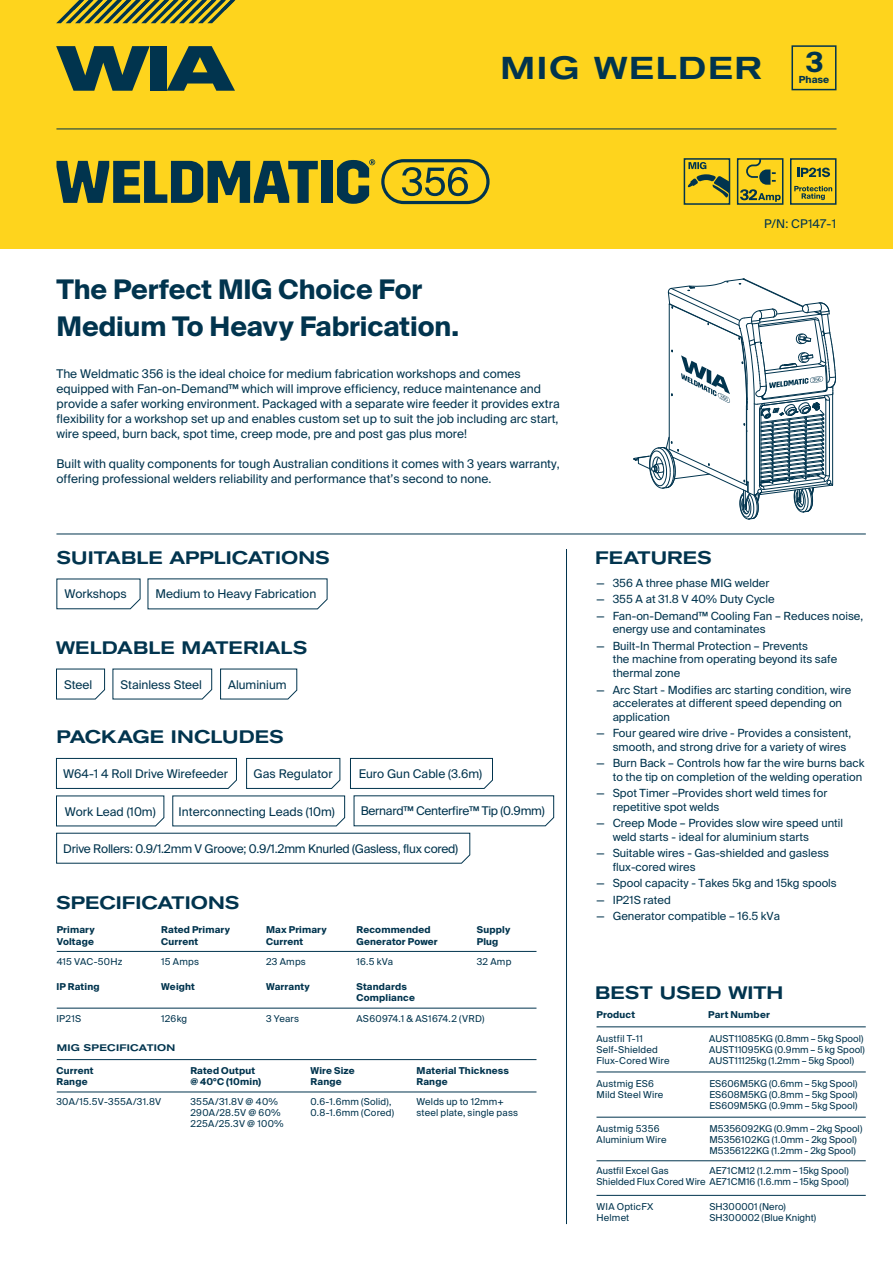
<style>
.page{position:relative;width:893px;height:1263px;background:#fff}
.page>*{position:absolute;margin:0;border:0;box-sizing:border-box;transform-origin:0 0}
.t1{font:500 expanded 31.5px "Akzidenz Grotesk BE";letter-spacing:.05em;color:#01344e}
.t2{font:700 27.75px "Suisse Intl";color:#01344e}
.t3{font:700 27px/37.5px "Suisse Intl";letter-spacing:-.005em;color:#01344e}
.t4{font:500 expanded 18px "Akzidenz Grotesk BE";letter-spacing:.005em;color:#01344e}
.t5{font:12px/15px "Suisse Intl";color:#01344e}
.t6{font:12px "Suisse Intl";letter-spacing:-.02em;color:#01344e}
.t7{font:11.25px/13.5px "Suisse Intl";color:#01344e}
.t8{font:700 9.75px "Suisse Intl";letter-spacing:.005em;color:#01344e}
.t9{font:9.45px/11.2px "Suisse Intl";letter-spacing:.01em;color:#01344e}
.t10{font:700 9.45px/11.1px "Suisse Intl";letter-spacing:.02em;color:#01344e}
.t11{font:9.45px "Suisse Intl";letter-spacing:.03em;color:#01344e}
.t12{font:500 expanded 9.45px "Akzidenz Grotesk BE";letter-spacing:.03em;color:#01344e}
</style>
<div class="page">
<div style="left:0;top:0;width:893px;height:249px;background:#fed41d"></div>
<hr style="left:56px;top:129px;width:780px;height:1px;background:#01344e">
<hr style="left:566px;top:549px;width:1px;height:675px;background:#01344e">
<hr style="left:56px;top:534px;width:810px;height:1px;background:#01344e">
<svg style="left:791px;top:45px;width:45px;height:45px"></svg>
<svg style="left:56px;top:668px;width:49px;height:32px"></svg>
<svg style="left:112px;top:668px;width:100px;height:32px"></svg>
<svg style="left:220px;top:668px;width:78px;height:32px"></svg>
<hr style="left:57px;top:951px;width:479px;height:1px;background:#01344e">
<hr style="left:57px;top:1008px;width:479px;height:1px;background:#01344e">
<hr style="left:57px;top:1091px;width:479px;height:1px;background:#01344e">
<hr style="left:57px;top:1059px;width:479px;height:1px;background:#01344e">
<svg style="left:56px;top:758px;width:181px;height:31px"></svg>
<svg style="left:246px;top:758px;width:95px;height:31px"></svg>
<svg style="left:350px;top:758px;width:143px;height:31px"></svg>
<svg style="left:56px;top:795px;width:498px;height:69px"></svg>
<hr style="left:596px;top:1026px;width:270px;height:1px;background:#01344e">
<hr style="left:596px;top:1117px;width:270px;height:1px;background:#01344e">
<hr style="left:596px;top:1071px;width:270px;height:1px;background:#01344e">
<hr style="left:596px;top:1160px;width:270px;height:1px;background:#01344e">
<hr style="left:596px;top:1195px;width:270px;height:1px;background:#01344e">
<svg style="left:740px;top:161px;width:40px;height:41px"></svg>
<svg style="left:687px;top:162px;width:40px;height:36px"></svg>
<div style="left:684px;top:158px;width:46px;height:47px;border:2px solid #01344e"></div>
<div style="left:737px;top:158px;width:46px;height:47px;border:2px solid #01344e"></div>
<svg style="left:56px;top:161px;width:262px;height:42px"></svg>
<div style="left:321px;top:161px;width:12px;height:42px;background:#01344e"></div>
<svg style="left:381px;top:159px;width:109px;height:45px"></svg>
<svg style="left:337px;top:159px;width:38px;height:45px"></svg>
<svg style="left:633px;top:278px;width:203px;height:242px"></svg>
<svg style="left:56px;top:46px;width:94px;height:45px"></svg>
<div style="left:150px;top:46px;width:17px;height:45px;background:#01344e"></div>
<svg style="left:167px;top:46px;width:68px;height:45px"></svg>
<svg style="left:56px;top:0;width:180px;height:23px"></svg>
<svg style="left:56px;top:578px;width:85px;height:32px"></svg>
<svg style="left:147px;top:578px;width:181px;height:32px"></svg>
<div style="left:790px;top:158px;width:46px;height:47px;border:2px solid #01344e"></div>
<svg style="left:797px;top:168px;width:33px;height:9px"></svg>
<svg style="left:794px;top:186px;width:38px;height:14px"></svg>
<h1 class="t1" style="left:501px;top:49px;width:262px">MIG WELDER</h1>
<h2 class="t2" style="left:806px;top:46px;width:19px">3</h2>
<p class="t8" style="left:799px;top:74px;width:32px">Phase</p>
<h3 class="t3" style="left:56px;top:270px;width:404px">The Perfect MIG Choice For<br>Medium To Heavy Fabrication.</h3>
<p class="t5" style="left:56px;top:367px;width:505px">The Weldmatic 356 is the ideal choice for medium fabrication workshops and comes equipped with Fan-on-Demand™ which will improve efficiency, reduce maintenance and provide a safer working environment. Packaged with a separate wire feeder it provides extra flexibility for a workshop set up and enables custom set up to suit the job including arc start, wire speed, burn back, spot time, creep mode, pre and post gas plus more!</p>
<p class="t5" style="left:56px;top:457px;width:505px">Built with quality components for tough Australian conditions it comes with 3 years warranty, offering professional welders reliability and performance that’s second to none.</p>
<h3 class="t4" style="left:56px;top:547px;width:275px">SUITABLE APPLICATIONS</h3>
<p class="t5" style="left:64px;top:587px;width:64px">Workshops</p>
<p class="t5" style="left:155px;top:587px;width:162px">Medium to Heavy Fabrication</p>
<h3 class="t4" style="left:56px;top:637px;width:253px">WELDABLE MATERIALS</h3>
<p class="t5" style="left:64px;top:677px;width:30px">Steel</p>
<p class="t5" style="left:120px;top:677px;width:83px">Stainless Steel</p>
<p class="t5" style="left:228px;top:677px;width:60px">Aluminium</p>
<h3 class="t4" style="left:56px;top:726px;width:229px">PACKAGE INCLUDES</h3>
<p class="t5" style="left:63px;top:766px;width:166px">W64-1 4 Roll Drive Wirefeeder</p>
<p class="t5" style="left:254px;top:766px;width:80px">Gas Regulator</p>
<p class="t5" style="left:179px;top:804px;width:158px">Interconnecting Leads (10m)</p>
<p class="t5" style="left:359px;top:766px;width:125px">Euro Gun Cable (3.6m)</p>
<p class="t5" style="left:65px;top:804px;width:92px">Work Lead (10m)</p>
<p class="t6" style="left:361px;top:804px;width:186px">Bernard™ Centerfire™ Tip (0.9mm)</p>
<p class="t6" style="left:63px;top:842px;width:396px">Drive Rollers: 0.9/1.2mm V Groove; 0.9/1.2mm Knurled (Gasless, flux cored)</p>
<h3 class="t4" style="left:56px;top:892px;width:185px">SPECIFICATIONS</h3>
<p class="t10" style="left:57px;top:924px;width:39px">Primary<br>Voltage</p>
<p class="t10" style="left:161px;top:924px;width:70px">Rated Primary<br>Current</p>
<p class="t10" style="left:266px;top:924px;width:62px">Max Primary<br>Current</p>
<p class="t10" style="left:356px;top:924px;width:83px">Recommended<br>Generator Power</p>
<p class="t9" style="left:57px;top:956px;width:67px">415 VAC-50Hz</p>
<p class="t9" style="left:161px;top:956px;width:39px">15 Amps</p>
<p class="t9" style="left:266px;top:956px;width:41px">23 Amps</p>
<p class="t9" style="left:356px;top:956px;width:38px">16.5 kVa</p>
<p class="t10" style="left:477px;top:924px;width:35px">Supply<br>Plug</p>
<p class="t9" style="left:477px;top:956px;width:36px">32 Amp</p>
<p class="t10" style="left:356px;top:981px;width:60px">Standards<br>Compliance</p>
<p class="t10" style="left:56px;top:981px;width:45px">IP Rating</p>
<p class="t10" style="left:161px;top:981px;width:35px">Weight</p>
<p class="t9" style="left:56px;top:1013px;width:26px">IP21S</p>
<p class="t9" style="left:161px;top:1013px;width:27px">126kg</p>
<p class="t9" style="left:356px;top:1013px;width:130px">AS60974.1 &amp; AS1674.2 (VRD)</p>
<p class="t10" style="left:266px;top:981px;width:45px">Warranty</p>
<p class="t9" style="left:266px;top:1013px;width:34px">3 Years</p>
<p class="t12" style="left:57px;top:1042px;width:120px">MIG SPECIFICATION</p>
<p class="t10" style="left:57px;top:1065px;width:39px">Current<br>Range</p>
<p class="t11" style="left:56px;top:1096px;width:106px">30A/15.5V-355A/31.8V</p>
<p class="t9" style="left:190px;top:1096px;width:95px">355A/31.8V @ 40%<br>290A/28.5V @ 60%<br>225A/25.3V @ 100%</p>
<p class="t9" style="left:310px;top:1096px;width:85px">0.6-1.6mm (Solid),<br>0.8-1.6mm (Cored)</p>
<p class="t9" style="left:416px;top:1096px;width:103px">Welds up to 12mm+ steel plate, single pass</p>
<p class="t10" style="left:190px;top:1065px;width:72px">Rated Output @ 40°C (10min)</p>
<p class="t10" style="left:311px;top:1065px;width:46px">Wire Size<br>Range</p>
<p class="t10" style="left:416px;top:1065px;width:94px">Material Thickness<br>Range</p>
<p class="t5" style="left:764px;top:216px;width:73px">P/N: CP147-1</p>
<h3 class="t4" style="left:595px;top:547px;width:118px">FEATURES</h3>
<p class="t7" style="left:596px;top:576px;width:174px">— 356 A three phase MIG welder</p>
<p class="t7" style="left:596px;top:593px;width:180px">— 355 A at 31.8 V 40% Duty Cycle</p>
<p class="t7" style="left:613px;top:609px;width:252px;text-indent:-16px">— Fan-on-Demand™ Cooling Fan – Reduces noise, energy use and contaminates</p>
<p class="t7" style="left:613px;top:639px;width:226px;text-indent:-16px">— Built-In Thermal Protection – Prevents<br>the machine from operating beyond its safe thermal zone</p>
<p class="t7" style="left:613px;top:683px;width:240px;text-indent:-16px">— Arc Start - Modifies arc starting condition, wire accelerates at different speed depending on application</p>
<p class="t7" style="left:613px;top:726px;width:240px;text-indent:-16px">— Four geared wire drive - Provides a consistent, smooth, and strong drive for a variety of wires</p>
<p class="t7" style="left:596px;top:756px;width:269px;text-align:right">— Burn Back – Controls how far the wire burns back to the tip on completion of the welding operation</p>
<p class="t7" style="left:613px;top:786px;width:216px;text-indent:-16px">— Spot Timer –Provides short weld times for repetitive spot welds</p>
<p class="t7" style="left:613px;top:816px;width:232px;text-indent:-16px">— Creep Mode – Provides slow wire speed until weld starts - ideal for aluminium starts</p>
<p class="t7" style="left:613px;top:846px;width:218px;text-indent:-16px">— Suitable wires - Gas-shielded and gasless flux-cored wires</p>
<p class="t7" style="left:596px;top:876px;width:242px">— Spool capacity - Takes 5kg and 15kg spools</p>
<p class="t7" style="left:596px;top:893px;width:76px">— IP21S rated</p>
<p class="t7" style="left:596px;top:909px;width:185px">— Generator compatible – 16.5 kVa</p>
<h3 class="t4" style="left:595px;top:981px;width:190px">BEST USED WITH</h3>
<p class="t10" style="left:596px;top:1009px;width:40px">Product</p>
<p class="t10" style="left:708px;top:1009px;width:63px">Part Number</p>
<p class="t9" style="left:596px;top:1033px;width:75px">Austfil T-11<br>Self-Shielded<br>Flux-Cored Wire</p>
<p class="t9" style="left:709px;top:1033px;width:157px">AUST11085KG (0.8mm – 5kg Spool)<br>AUST11095KG (0.9mm – 5 kg Spool)<br>AUST11125kg (1.2mm – 5kg Spool)</p>
<p class="t9" style="left:596px;top:1078px;width:68px">Austmig ES6<br>Mild Steel Wire</p>
<p class="t9" style="left:709px;top:1078px;width:150px;text-align:justify">ES606M5KG (0.6mm – 5kg Spool)<br>ES608M5KG (0.8mm – 5kg Spool)<br>ES609M5KG (0.9mm – 5kg Spool)</p>
<p class="t9" style="left:596px;top:1123px;width:72px">Austmig 5356<br>Aluminium Wire</p>
<p class="t9" style="left:709px;top:1123px;width:154px">M5356092KG (0.9mm – 2kg Spool)<br>M5356102KG (1.0mm - 2kg Spool)<br>M5356122KG (1.2mm - 2kg Spool)</p>
<p class="t9" style="left:596px;top:1165px;width:254px">Austfil Excel Gas<br>Shielded Flux Cored Wire AE71CM16 (1.6.mm – 15kg Spool)</p>
<p class="t9" style="left:709px;top:1165px;width:141px">AE71CM12 (1.2.mm – 15kg Spool)</p>
<p class="t9" style="left:596px;top:1201px;width:58px">WIA OpticFX<br>Helmet</p>
<p class="t9" style="left:709px;top:1201px;width:108px">SH300001 (Nero)<br>SH300002 (Blue Knight)</p>
</div>
